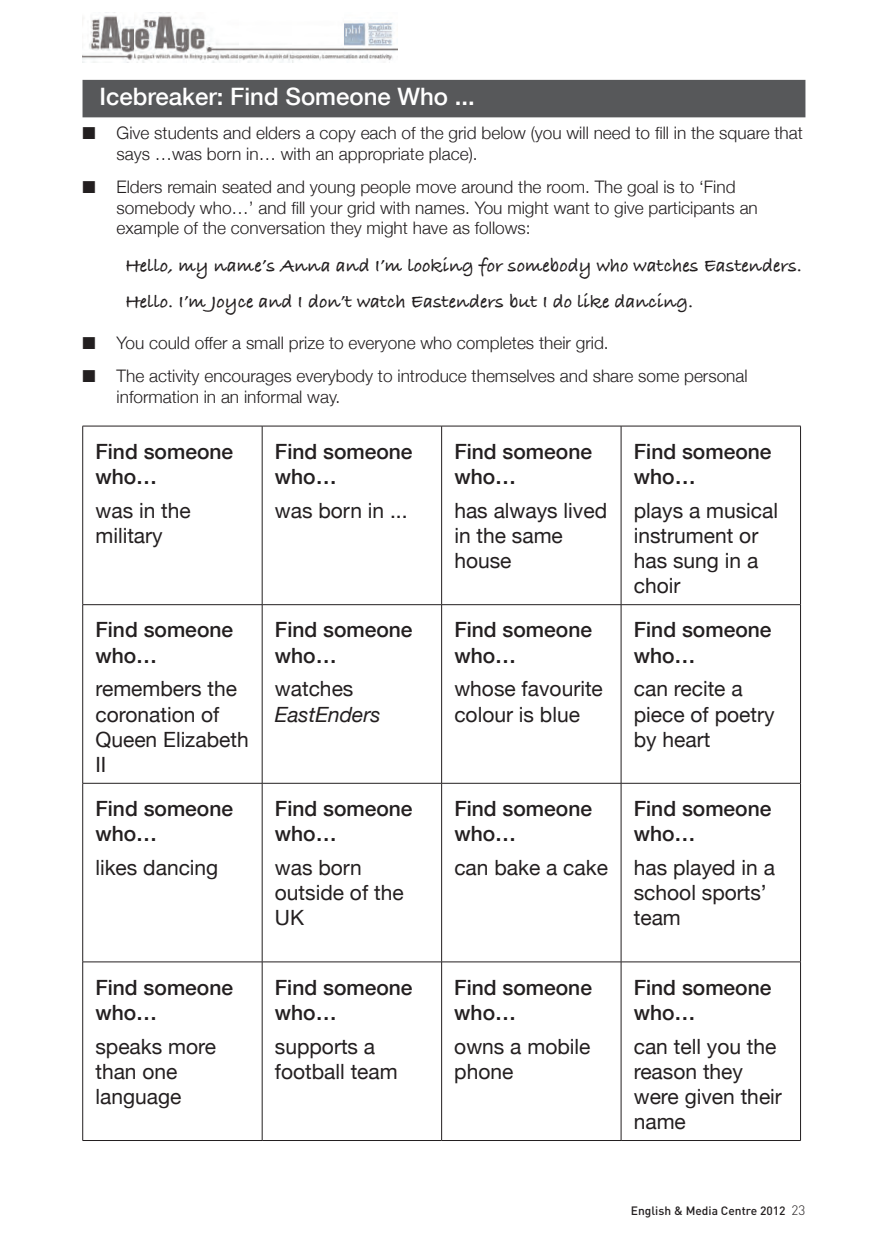
<style>
.page{position:relative;width:888px;height:1258px;background:#fff}
.page>*{position:absolute;margin:0;border:0;box-sizing:border-box;transform-origin:0 0}
.t1{font:500 24px "Helvetica Neue";color:#fff}
.t2{font:21px/25.2px "Helvetica Neue";color:#231f20}
.t3{font:500 21px/25.2px "Helvetica Neue";color:#231f20}
.t4{font:italic 21px "Helvetica Neue";color:#231f20}
.t5{font:19.5px/36.2px "Bradley Hand ITCTT Bold";color:#231f20}
.t6{font:300 17.25px/20.7px "Helvetica Neue";color:#231f20}
.t7{font:500 12px "DIN";color:#231f20}
.s1{font-weight:300;font-size:13.5px}
</style>
<div class="page">
<img style="left:83px;top:12px;width:314px;height:50px">
<div style="left:83px;top:80px;width:722px;height:37px;background:#57585a"></div>
<hr style="left:83px;top:426px;width:179px;height:1px;background:#231f20">
<hr style="left:82px;top:426px;width:1px;height:178px;background:#231f20">
<hr style="left:262px;top:426px;width:180px;height:1px;background:#231f20">
<hr style="left:262px;top:426px;width:1px;height:178px;background:#231f20">
<hr style="left:442px;top:426px;width:179px;height:1px;background:#231f20">
<hr style="left:441px;top:426px;width:1px;height:178px;background:#231f20">
<hr style="left:621px;top:426px;width:180px;height:1px;background:#231f20">
<hr style="left:621px;top:426px;width:1px;height:178px;background:#231f20">
<hr style="left:800px;top:426px;width:1px;height:178px;background:#231f20">
<hr style="left:83px;top:604px;width:179px;height:1px;background:#231f20">
<hr style="left:82px;top:605px;width:1px;height:178px;background:#231f20">
<hr style="left:262px;top:604px;width:180px;height:1px;background:#231f20">
<hr style="left:262px;top:605px;width:1px;height:178px;background:#231f20">
<hr style="left:442px;top:604px;width:179px;height:1px;background:#231f20">
<hr style="left:441px;top:605px;width:1px;height:178px;background:#231f20">
<hr style="left:621px;top:604px;width:180px;height:1px;background:#231f20">
<hr style="left:621px;top:605px;width:1px;height:178px;background:#231f20">
<hr style="left:800px;top:605px;width:1px;height:178px;background:#231f20">
<hr style="left:83px;top:783px;width:179px;height:1px;background:#231f20">
<hr style="left:82px;top:783px;width:1px;height:179px;background:#231f20">
<hr style="left:262px;top:783px;width:180px;height:1px;background:#231f20">
<hr style="left:262px;top:783px;width:1px;height:179px;background:#231f20">
<hr style="left:442px;top:783px;width:179px;height:1px;background:#231f20">
<hr style="left:441px;top:783px;width:1px;height:179px;background:#231f20">
<hr style="left:621px;top:783px;width:180px;height:1px;background:#231f20">
<hr style="left:621px;top:783px;width:1px;height:179px;background:#231f20">
<hr style="left:800px;top:783px;width:1px;height:179px;background:#231f20">
<hr style="left:83px;top:961px;width:179px;height:1px;background:#231f20">
<hr style="left:82px;top:962px;width:1px;height:178px;background:#231f20">
<hr style="left:262px;top:961px;width:180px;height:1px;background:#231f20">
<hr style="left:262px;top:962px;width:1px;height:178px;background:#231f20">
<hr style="left:442px;top:961px;width:179px;height:1px;background:#231f20">
<hr style="left:441px;top:962px;width:1px;height:178px;background:#231f20">
<hr style="left:621px;top:961px;width:180px;height:1px;background:#231f20">
<hr style="left:621px;top:962px;width:1px;height:178px;background:#231f20">
<hr style="left:800px;top:962px;width:1px;height:178px;background:#231f20">
<hr style="left:83px;top:1140px;width:179px;height:1px;background:#231f20">
<hr style="left:262px;top:1140px;width:180px;height:1px;background:#231f20">
<hr style="left:442px;top:1140px;width:179px;height:1px;background:#231f20">
<hr style="left:621px;top:1140px;width:180px;height:1px;background:#231f20">
<h1 class="t1" style="left:100px;top:82px;width:377px">Icebreaker: Find Someone Who ...</h1>
<p class="t6" style="left:117px;top:122px;width:688px;text-indent:-34px">■ Give students and elders a copy each of the grid below (you will need to fill in the square that says …was born in… with an appropriate place).</p>
<p class="t6" style="left:117px;top:176px;width:643px;text-indent:-34px">■ Elders remain seated and young people move around the room. The goal is to ‘Find somebody who…’ and fill your grid with names. You might want to give participants an example of the conversation they might have as follows:</p>
<p class="t5" style="left:125px;top:246px;width:678px">Hello, my name’s Anna and I’m looking for somebody who watches Eastenders.<br>Hello. I’m Joyce and I don’t watch Eastenders but I do like dancing.</p>
<p class="t6" style="left:83px;top:332px;width:528px">■ You could offer a small prize to everyone who completes their grid.</p>
<p class="t6" style="left:117px;top:365px;width:633px;text-indent:-34px">■ The activity encourages everybody to introduce themselves and share some personal information in an informal way.</p>
<p class="t3" style="left:95px;top:438px;width:139px">Find someone who…</p>
<p class="t2" style="left:95px;top:497px;width:97px">was in the military</p>
<p class="t3" style="left:275px;top:438px;width:139px">Find someone who…</p>
<p class="t2" style="left:275px;top:497px;width:134px">was born in ...</p>
<p class="t3" style="left:454px;top:438px;width:139px">Find someone who…</p>
<p class="t2" style="left:454px;top:497px;width:154px">has always lived in the same house</p>
<p class="t3" style="left:634px;top:438px;width:139px">Find someone who…</p>
<p class="t2" style="left:634px;top:497px;width:146px">plays a musical instrument or has sung in a choir</p>
<p class="t3" style="left:95px;top:617px;width:139px">Find someone who…</p>
<p class="t2" style="left:95px;top:676px;width:155px">remembers the coronation of<br>Queen Elizabeth<br>II</p>
<p class="t3" style="left:95px;top:796px;width:139px">Find someone who…</p>
<p class="t2" style="left:95px;top:854px;width:124px">likes dancing</p>
<p class="t3" style="left:95px;top:974px;width:139px">Find someone who…</p>
<p class="t2" style="left:95px;top:1033px;width:122px">speaks more than one language</p>
<p class="t3" style="left:275px;top:617px;width:139px">Find someone who…</p>
<p class="t2" style="left:275px;top:676px;width:80px">watches</p>
<p class="t4" style="left:275px;top:701px;width:107px">EastEnders</p>
<p class="t3" style="left:275px;top:796px;width:139px">Find someone who…</p>
<p class="t2" style="left:275px;top:854px;width:130px">was born outside of the<br>UK</p>
<p class="t3" style="left:275px;top:974px;width:139px">Find someone who…</p>
<p class="t2" style="left:275px;top:1033px;width:124px">supports a football team</p>
<p class="t3" style="left:454px;top:617px;width:139px">Find someone who…</p>
<p class="t2" style="left:454px;top:676px;width:150px">whose favourite colour is blue</p>
<p class="t3" style="left:454px;top:796px;width:139px">Find someone who…</p>
<p class="t2" style="left:454px;top:854px;width:155px">can bake a cake</p>
<p class="t3" style="left:454px;top:974px;width:139px">Find someone who…</p>
<p class="t2" style="left:454px;top:1033px;width:138px">owns a mobile phone</p>
<p class="t3" style="left:634px;top:617px;width:139px">Find someone who…</p>
<p class="t2" style="left:634px;top:676px;width:142px">can recite a piece of poetry by heart</p>
<p class="t3" style="left:634px;top:796px;width:139px">Find someone who…</p>
<p class="t2" style="left:634px;top:854px;width:143px">has played in a school sports’ team</p>
<p class="t3" style="left:634px;top:974px;width:139px">Find someone who…</p>
<p class="t2" style="left:634px;top:1033px;width:150px">can tell you the reason they were given their name</p>
<p class="t7" style="left:631px;top:1202px;width:176px">English &amp; Media Centre 2012 <span class="s1">23</span></p>
</div>
